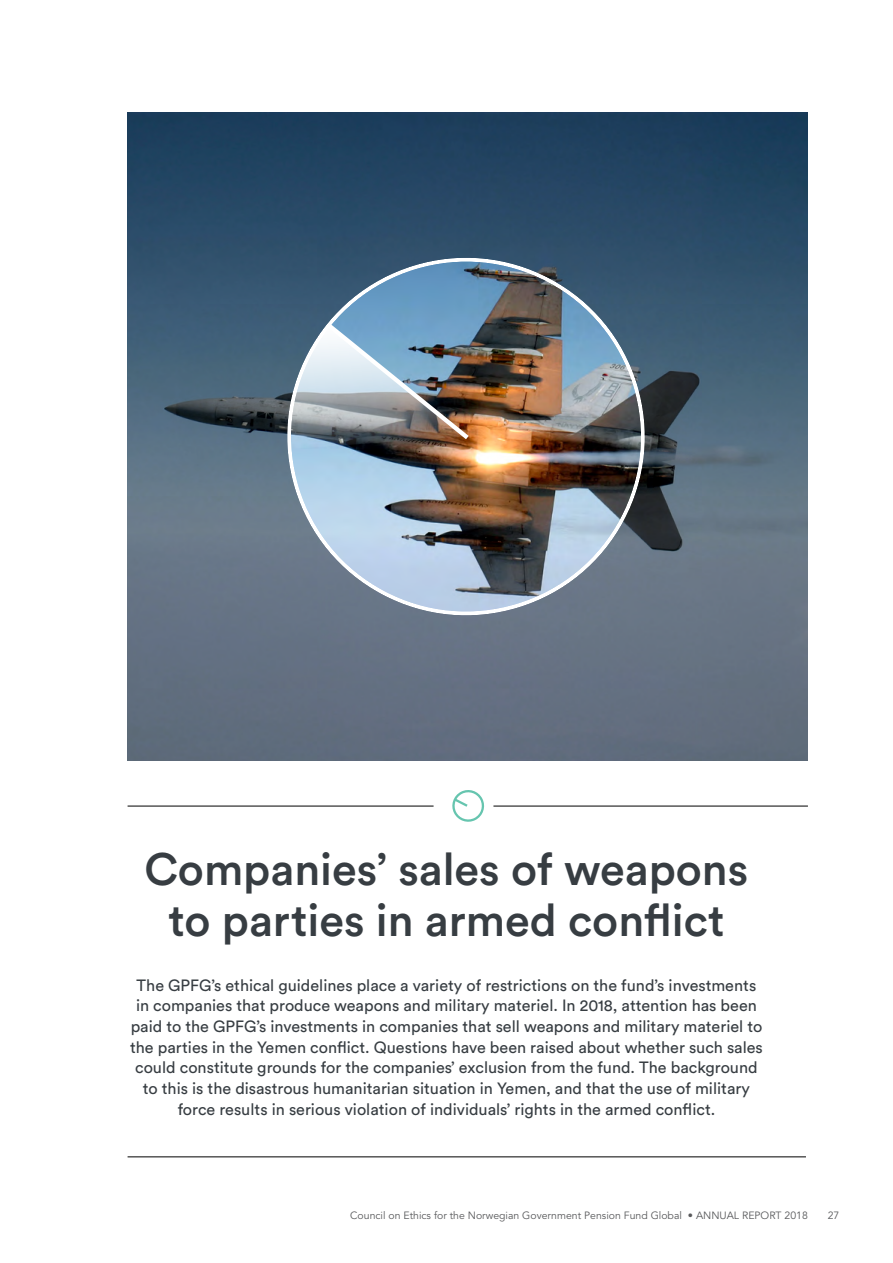
<style>
.page{position:relative;width:893px;height:1263px;background:#fff}
.page>*{position:absolute;margin:0;border:0;box-sizing:border-box;transform-origin:0 0}
.Tittel_2_grå{font:500 45px/51px "Circular Std";color:#373d42;text-align:center}
.Ingress{font:16.2px/20.7px "Circular Std";color:#373d42;text-align:center}
.t1{font:10.5px "Avenir";color:#58595b}
</style>
<div class="page">
<img style="left:127px;top:112px;width:680px;height:649px">
<img style="left:280px;top:250px;width:372px;height:373px">
<hr style="left:128px;top:806px;width:306px;height:1px;background:#000">
<hr style="left:493px;top:806px;width:315px;height:1px;background:#000">
<hr style="left:128px;top:1156px;width:678px;height:1px;background:#000">
<svg style="left:452px;top:790px;width:33px;height:32px"></svg>
<h2 class="Tittel_2_grå" style="left:145px;top:843px;width:605px">Companies’ sales of weapons to parties in armed conflict</h2>
<p class="Ingress" style="left:130px;top:974px;width:634px">The GPFG’s ethical guidelines place a variety of restrictions on the fund’s investments in companies that produce weapons and military materiel. In 2018, attention has been paid to the GPFG’s investments in companies that sell weapons and military materiel to the parties in the Yemen conflict. Questions have been raised about whether such sales could constitute grounds for the companies’ exclusion from the fund. The background to this is the disastrous humanitarian situation in Yemen, and that the use of military force results in serious violation of individuals’ rights in the armed conflict.</p>
<p class="t1" style="left:350px;top:1209px;width:459px">Council on Ethics for the Norwegian Government Pension Fund Global • ANNUAL REPORT 2018</p>
<p class="t1" style="left:828px;top:1209px;width:13px">27</p>
</div>
